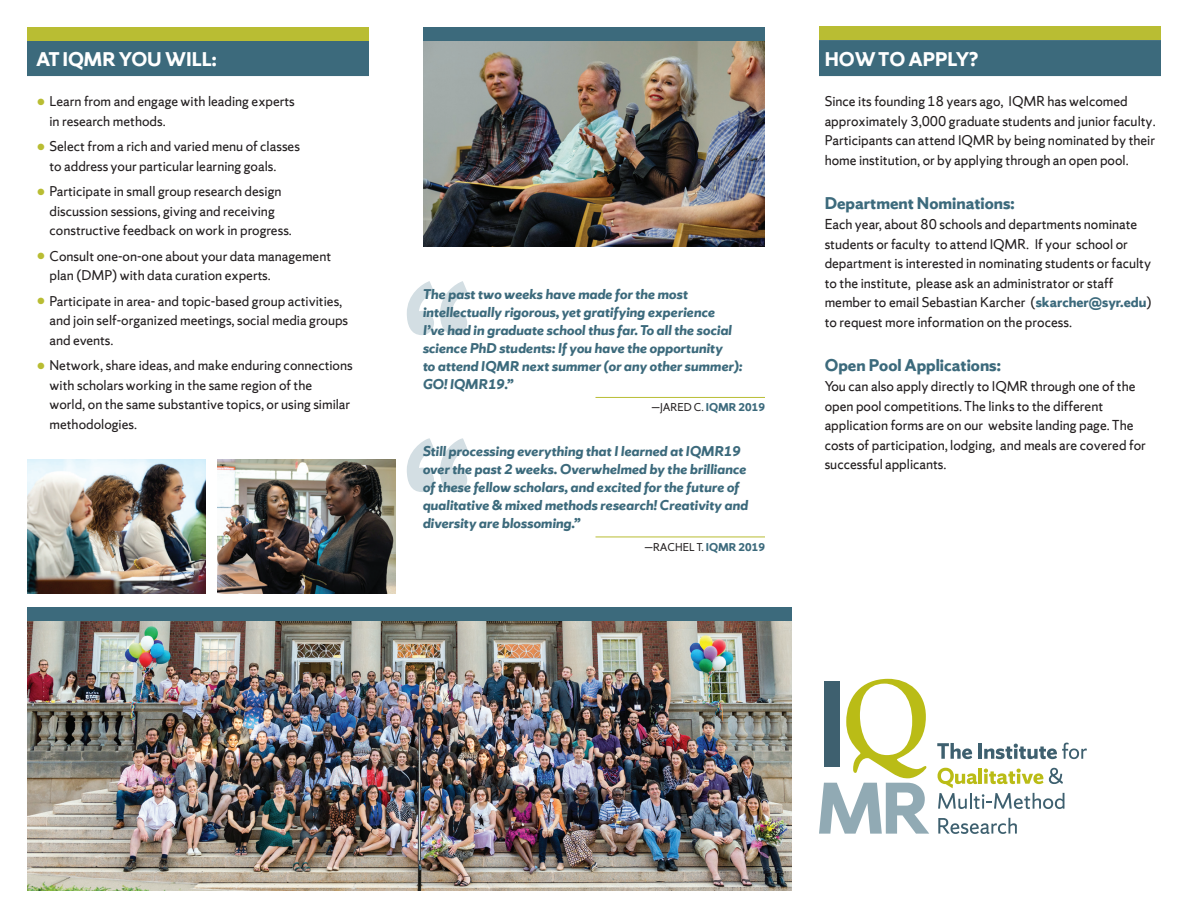
<style>
.page{position:relative;width:1188px;height:918px;background:#fff}
.page>*{position:absolute;margin:0;border:0;box-sizing:border-box;transform-origin:0 0}
.Head_1{font:700 21px "Sherman Sans";color:#fff}
.t1{font:700 18px "Sherman Sans";color:#3c6a7c}
.IQMR_Bulleted_List{font:15px/19.5px "Sherman Sans";color:#231f20}
.Testimonial{font:italic 700 15px/18px "Sherman Sans";color:#3c6a7c}
.Testimonail_-_Byline{font:12px "Sherman Sans";color:#231f20}
.s1{color:#b9bd33}
.s2{font-weight:700;color:#3c6a7c}
</style>
<div class="page">
<div style="left:819px;top:40px;width:342px;height:36px;background:#3c6a7c"></div>
<svg style="left:407px;top:281px;width:60px;height:54px"></svg>
<svg style="left:407px;top:438px;width:60px;height:54px"></svg>
<div style="left:27px;top:40px;width:342px;height:36px;background:#3c6a7c"></div>
<hr style="left:596px;top:397px;width:169px;height:1px;background:#b9bd33">
<hr style="left:596px;top:537px;width:169px;height:1px;background:#b9bd33">
<img style="left:27px;top:459px;width:178px;height:135px">
<img style="left:218px;top:459px;width:178px;height:135px">
<img style="left:27px;top:621px;width:765px;height:270px">
<img style="left:423px;top:40px;width:342px;height:206px">
<div style="left:27px;top:27px;width:342px;height:13px;background:#b9bd33"></div>
<svg style="left:819px;top:679px;width:110px;height:155px"></svg>
<svg style="left:937px;top:743px;width:35px;height:16px"></svg>
<hr style="left:978px;top:743px;width:4px;height:16px;background:#3e606f">
<svg style="left:984px;top:743px;width:103px;height:16px"></svg>
<svg style="left:938px;top:768px;width:126px;height:41px"></svg>
<svg style="left:938px;top:818px;width:79px;height:16px"></svg>
<div style="left:27px;top:608px;width:765px;height:13px;background:#3c6a7c"></div>
<div style="left:423px;top:27px;width:342px;height:13px;background:#3c6a7c"></div>
<div style="left:819px;top:27px;width:342px;height:13px;background:#b9bd33"></div>
<p class="Head_1" style="left:36px;top:46px;width:182px">AT IQMR YOU WILL:</p>
<p class="IQMR_Bulleted_List" style="left:50px;top:91px;width:247px;text-indent:-12px"><span class="s1">●</span> Learn from and engage with leading experts in research methods.</p>
<p class="IQMR_Bulleted_List" style="left:50px;top:136px;width:252px;text-indent:-12px"><span class="s1">●</span> Select from a rich and varied menu of classes to address your particular learning goals.</p>
<p class="IQMR_Bulleted_List" style="left:50px;top:181px;width:244px;text-indent:-12px"><span class="s1">●</span> Participate in small group research design discussion sessions, giving and receiving constructive feedback on work in progress.</p>
<p class="IQMR_Bulleted_List" style="left:50px;top:246px;width:283px;text-indent:-12px"><span class="s1">●</span> Consult one-on-one about your data management plan (DMP) with data curation experts.</p>
<p class="IQMR_Bulleted_List" style="left:50px;top:291px;width:300px;text-indent:-12px"><span class="s1">●</span> Participate in area- and topic-based group activities, and join self-organized meetings, social media groups and events.</p>
<p class="IQMR_Bulleted_List" style="left:50px;top:355px;width:305px;text-indent:-12px"><span class="s1">●</span> Network, share ideas, and make enduring connections with scholars working in the same region of the<br>world, on the same substantive topics, or using similar methodologies.</p>
<p class="Testimonial" style="left:423px;top:285px;width:321px">The past two weeks have made for the most intellectually rigorous, yet gratifying experience<br>I’ve had in graduate school thus far. To all the social science PhD students: If you have the opportunity<br>to attend IQMR next summer (or any other summer):<br>GO! IQMR19.”</p>
<p class="Testimonail_-_Byline" style="left:652px;top:400px;width:115px">—JARED C. <span class="s2">IQMR 2019</span></p>
<p class="Testimonial" style="left:423px;top:442px;width:327px">Still processing everything that I learned at IQMR19 over the past 2 weeks. Overwhelmed by the brilliance of these fellow scholars, and excited for the future of qualitative &amp; mixed methods research! Creativity and diversity are blossoming.”</p>
<p class="Testimonail_-_Byline" style="left:644px;top:540px;width:122px">—RACHEL T. <span class="s2">IQMR 2019</span></p>
<p class="Head_1" style="left:825px;top:46px;width:155px">HOW TO APPLY?</p>
<p class="IQMR_Bulleted_List" style="left:825px;top:92px;width:332px">Since its founding 18 years ago, IQMR has welcomed approximately 3,000 graduate students and junior faculty.<br>Participants can attend IQMR by being nominated by their home institution, or by applying through an open pool.</p>
<p class="t1" style="left:825px;top:192px;width:192px">Department Nominations:</p>
<p class="IQMR_Bulleted_List" style="left:825px;top:215px;width:328px">Each year, about 80 schools and departments nominate students or faculty to attend IQMR. If your school or department is interested in nominating students or faculty to the institute, please ask an administrator or staff member to email Sebastian Karcher (<span class="s2">skarcher@syr.edu</span>) to request more information on the process.</p>
<p class="t1" style="left:825px;top:354px;width:178px">Open Pool Applications:</p>
<p class="IQMR_Bulleted_List" style="left:825px;top:376px;width:323px">You can also apply directly to IQMR through one of the open pool competitions. The links to the different application forms are on our website landing page. The costs of participation, lodging, and meals are covered for successful applicants.</p>
</div>
